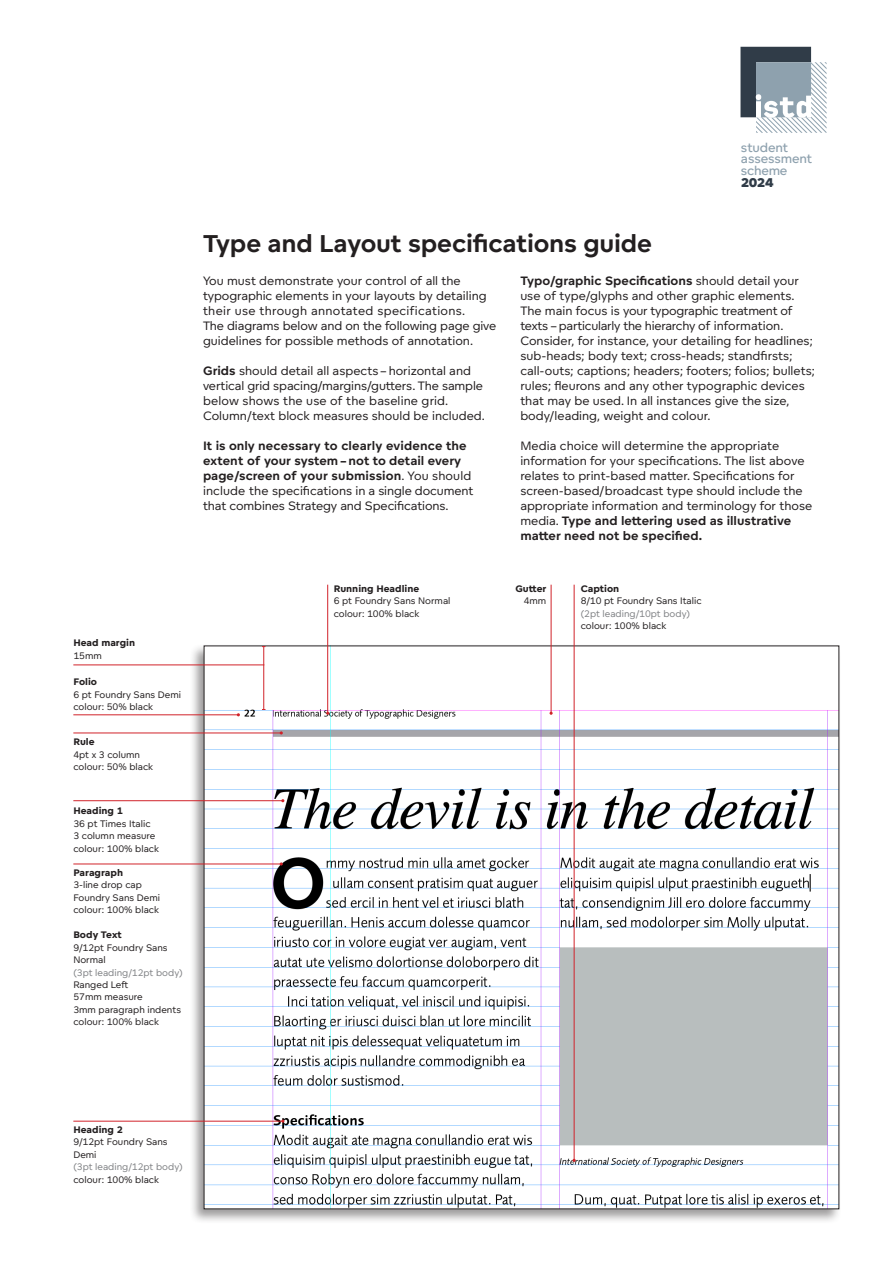
<style>
.page{position:relative;width:893px;height:1263px;background:#fff}
.page>*{position:absolute;margin:0;border:0;box-sizing:border-box;transform-origin:0 0}
.t1{font:700 24px "Foundry Unie";letter-spacing:-.01em;color:#231f20}
.t2{font:500 12.45px "Foundry Unie";letter-spacing:-.01em;color:#8ea1ae}
.t3{font:800 12.45px "Foundry Unie";color:#303c48}
.t4{font:12px/15px "Foundry Unie";color:#231f20}
.t5{font:700 12px/15px "Foundry Unie";color:#231f20}
.t6{font:9.3px/12.5px "Foundry Unie";color:#231f20}
.t7{font:800 9.3px "Foundry Unie";color:#231f20}
.t8{font:9.3px "Foundry Unie";color:#808285}
.s1{font-weight:700}
.s2{font-weight:400}
</style>
<div class="page">
<svg style="left:740px;top:47px;width:87px;height:86px"></svg>
<div style="left:189px;top:643px;width:652px;height:581px;background:#231f20;opacity:.45"></div>
<img style="left:206px;top:648px;width:631px;height:559px">
<hr style="left:73px;top:863px;width:208px;height:1px;background:#d1232a">
<hr style="left:73px;top:732px;width:208px;height:1px;background:#d1232a">
<hr style="left:73px;top:714px;width:165px;height:1px;background:#d1232a">
<hr style="left:73px;top:664px;width:191px;height:1px;background:#d1232a">
<hr style="left:327px;top:585px;width:1px;height:128px;background:#d1232a">
<hr style="left:551px;top:585px;width:1px;height:128px;background:#d1232a">
<hr style="left:574px;top:585px;width:1px;height:575px;background:#d1232a">
<hr style="left:73px;top:800px;width:210px;height:1px;background:#d1232a">
<hr style="left:73px;top:1121px;width:210px;height:1px;background:#d1232a">
<hr style="left:263px;top:647px;width:1px;height:62px;background:#d1232a">
<p class="t7" style="left:73px;top:636px;width:63px">Head margin</p>
<p class="t6" style="left:73px;top:649px;width:30px">15mm</p>
<p class="t7" style="left:73px;top:675px;width:25px">Folio</p>
<p class="t6" style="left:73px;top:688px;width:109px">6 pt Foundry Sans Demi</p>
<p class="t6" style="left:73px;top:700px;width:81px">colour: 50% black</p>
<p class="t7" style="left:73px;top:736px;width:23px">Rule</p>
<p class="t6" style="left:73px;top:748px;width:68px">4pt x 3 column</p>
<p class="t6" style="left:73px;top:760px;width:81px">colour: 50% black</p>
<p class="t7" style="left:73px;top:805px;width:51px">Heading 1</p>
<p class="t6" style="left:73px;top:817px;width:79px">36 pt Times Italic</p>
<p class="t6" style="left:73px;top:830px;width:83px">3 column measure</p>
<p class="t6" style="left:73px;top:842px;width:87px">colour: 100% black</p>
<p class="t7" style="left:73px;top:866px;width:51px">Paragraph</p>
<p class="t6" style="left:73px;top:879px;width:70px">3-line drop cap</p>
<p class="t6" style="left:73px;top:891px;width:88px">Foundry Sans Demi</p>
<p class="t6" style="left:73px;top:904px;width:87px">colour: 100% black</p>
<p class="t7" style="left:73px;top:928px;width:50px">Body Text</p>
<p class="t6" style="left:73px;top:941px;width:96px">9/12pt Foundry Sans<br>Normal</p>
<p class="t8" style="left:73px;top:966px;width:111px">(3pt leading/12pt body)</p>
<p class="t6" style="left:73px;top:978px;width:57px">Ranged Left</p>
<p class="t6" style="left:73px;top:991px;width:71px">57mm measure</p>
<p class="t6" style="left:73px;top:1003px;width:109px">3mm paragraph indents</p>
<p class="t6" style="left:73px;top:1016px;width:87px">colour: 100% black</p>
<p class="t2" style="left:741px;top:140px;width:49px">student</p>
<p class="t2" style="left:741px;top:151px;width:73px">assessment</p>
<p class="t2" style="left:741px;top:162px;width:48px">scheme</p>
<p class="t3" style="left:741px;top:174px;width:34px">2024</p>
<p class="t1" style="left:203px;top:227px;width:450px">Type and Layout specifications guide</p>
<p class="t4" style="left:203px;top:273px;width:295px">You must demonstrate your control of all the typographic elements in your layouts by detailing their use through annotated specifications.<br>The diagrams below and on the following page give guidelines for possible methods of annotation.</p>
<p class="t4" style="left:203px;top:363px;width:283px"><span class="s1">Grids</span> should detail all aspects – horizontal and vertical grid spacing/margins/gutters. The sample below shows the use of the baseline grid.<br>Column/text block measures should be included.</p>
<p class="t5" style="left:203px;top:438px;width:265px">It is only necessary to clearly evidence the extent of your system – not to detail every</p>
<p class="t4" style="left:203px;top:468px;width:272px"><span class="s1">page/screen of your submission</span>. You should include the specifications in a single document that combines Strategy and Specifications.</p>
<p class="t5" style="left:520px;top:273px;width:280px">Typo/graphic Specifications <span class="s2">should detail your</span></p>
<p class="t4" style="left:520px;top:288px;width:276px">use of type/glyphs and other graphic elements.</p>
<p class="t4" style="left:520px;top:303px;width:296px">The main focus is your typographic treatment of texts – particularly the hierarchy of information.<br>Consider, for instance, your detailing for headlines; sub-heads; body text; cross-heads; standfirsts; call-outs; captions; headers; footers; folios; bullets; rules; fleurons and any other typographic devices that may be used. In all instances give the size, body/leading, weight and colour.</p>
<p class="t4" style="left:520px;top:438px;width:293px">Media choice will determine the appropriate information for your specifications. The list above relates to print-based matter. Specifications for screen-based/broadcast type should include the appropriate information and terminology for those media. <span class="s1">Type and lettering used as illustrative matter need not be specified.</span></p>
<p class="t7" style="left:334px;top:582px;width:87px">Running Headline</p>
<p class="t6" style="left:334px;top:594px;width:118px">6 pt Foundry Sans Normal colour: 100% black</p>
<p class="t7" style="left:515px;top:582px;width:32px">Gutter</p>
<p class="t6" style="left:524px;top:594px;width:24px">4mm</p>
<p class="t7" style="left:581px;top:582px;width:40px">Caption</p>
<p class="t6" style="left:581px;top:594px;width:122px">8/10 pt Foundry Sans Italic</p>
<p class="t8" style="left:581px;top:607px;width:111px">(2pt leading/10pt body)</p>
<p class="t6" style="left:581px;top:619px;width:87px">colour: 100% black</p>
<p class="t7" style="left:73px;top:1123px;width:51px">Heading 2</p>
<p class="t6" style="left:73px;top:1136px;width:96px">9/12pt Foundry Sans<br>Demi</p>
<p class="t8" style="left:73px;top:1161px;width:111px">(3pt leading/12pt body)</p>
<p class="t6" style="left:73px;top:1173px;width:87px">colour: 100% black</p>
</div>
